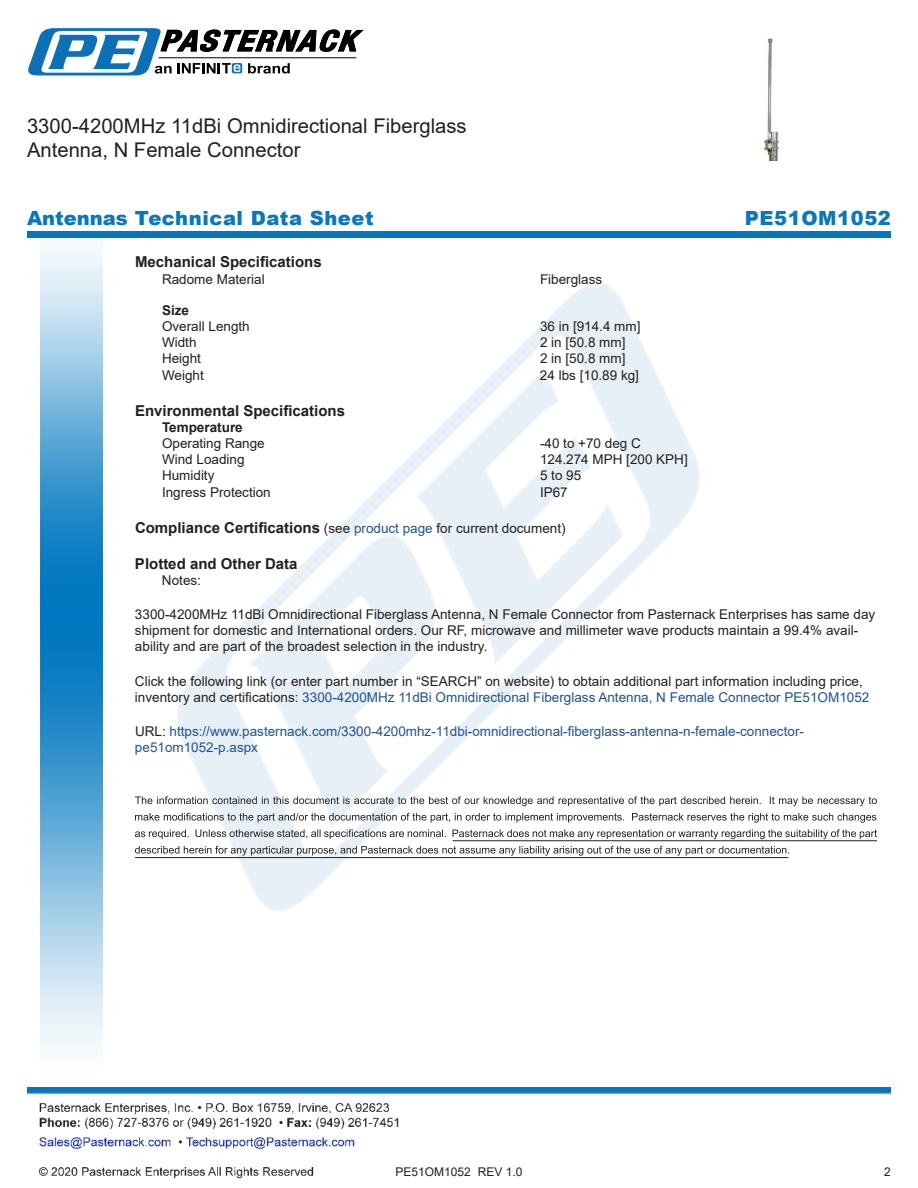
<style>
.page{position:relative;width:918px;height:1188px;background:#fff}
.page>*{position:absolute;margin:0;border:0;box-sizing:border-box;transform-origin:0 0}
.t1{font:20.25px/24.3px "Arial";color:#221f1f}
.t2{font:900 19.5px "Arial";letter-spacing:.03em;color:#0a77bd}
.t3{font:700 15px "Arial";color:#221f1f}
.t4{font:13.5px/16.2px "Arial";color:#221f1f}
.t5{font:13.5px/16.2px "Arial";color:#1f5392}
.t6{font:700 13.5px "Arial";color:#221f1f}
.t7{font:12px "Arial";color:#221f1f}
.s1{font-weight:400;font-size:13.5px}
.s2{font-weight:400;font-size:13.5px;color:#1f5392}
.s3{color:#1f5392}
.s4{color:#221f1f}
</style>
<div class="page">
<img style="left:102px;top:248px;width:719px;height:722px">
<img style="left:40px;top:237px;width:62px;height:811px">
<img style="left:39px;top:1103px;width:360px;height:76px">
<img style="left:27px;top:1088px;width:864px;height:7px">
<div style="left:27px;top:231px;width:864px;height:6px;background:#0177c0"></div>
<svg style="left:28px;top:28px;width:336px;height:47px"></svg>
<svg style="left:135px;top:796px;width:742px;height:10px"></svg>
<svg style="left:135px;top:813px;width:741px;height:10px"></svg>
<svg style="left:135px;top:829px;width:742px;height:10px"></svg>
<svg style="left:135px;top:846px;width:654px;height:10px"></svg>
<hr style="left:453px;top:840px;width:424px;height:1px;background:#221f1f">
<hr style="left:135px;top:857px;width:653px;height:1px;background:#221f1f">
<img style="left:763px;top:38px;width:17px;height:122px">
<h1 class="t1" style="left:27px;top:114px;width:441px">3300-4200MHz 11dBi Omnidirectional Fiberglass<br>Antenna, N Female Connector</h1>
<h2 class="t2" style="left:27px;top:207px;width:348px">Antennas Technical Data Sheet</h2>
<h2 class="t2" style="left:745px;top:207px;width:148px">PE51OM1052</h2>
<p class="t3" style="left:135px;top:252px;width:188px">Mechanical Speci昀椀cations</p>
<p class="t4" style="left:162px;top:272px;width:104px">Radome Material</p>
<p class="t4" style="left:540px;top:272px;width:64px">Fiberglass</p>
<p class="t6" style="left:162px;top:305px;width:29px">Size</p>
<p class="t4" style="left:162px;top:318px;width:89px">Overall Length</p>
<p class="t4" style="left:540px;top:318px;width:102px">36 in [914.4 mm]</p>
<p class="t4" style="left:162px;top:334px;width:36px">Width</p>
<p class="t4" style="left:540px;top:334px;width:87px">2 in [50.8 mm]</p>
<p class="t4" style="left:162px;top:350px;width:41px">Height</p>
<p class="t4" style="left:540px;top:350px;width:87px">2 in [50.8 mm]</p>
<p class="t4" style="left:162px;top:367px;width:43px">Weight</p>
<p class="t4" style="left:540px;top:367px;width:101px">24 lbs [10.89 kg]</p>
<p class="t3" style="left:135px;top:400px;width:212px">Environmental Speci昀椀cations</p>
<p class="t6" style="left:162px;top:422px;width:82px">Temperature</p>
<p class="t4" style="left:162px;top:435px;width:104px">Operating Range</p>
<p class="t4" style="left:540px;top:435px;width:102px">-40 to +70 deg C</p>
<p class="t4" style="left:162px;top:451px;width:84px">Wind Loading</p>
<p class="t4" style="left:540px;top:451px;width:149px">124.274 MPH [200 KPH]</p>
<p class="t4" style="left:162px;top:467px;width:54px">Humidity</p>
<p class="t4" style="left:540px;top:467px;width:43px">5 to 95</p>
<p class="t4" style="left:162px;top:484px;width:110px">Ingress Protection</p>
<p class="t4" style="left:540px;top:484px;width:29px">IP67</p>
<p class="t3" style="left:135px;top:517px;width:432px">Compliance Certi昀椀cations <span class="s1">(see</span> <span class="s2">product page</span> <span class="s1">for current document)</span></p>
<p class="t3" style="left:135px;top:558px;width:164px">Plotted and Other Data</p>
<p class="t4" style="left:162px;top:572px;width:41px">Notes:</p>
<p class="t4" style="left:135px;top:606px;width:742px">3300-4200MHz 11dBi Omnidirectional Fiberglass Antenna, N Female Connector from Pasternack Enterprises has same day shipment for domestic and International orders. Our RF, microwave and millimeter wave products maintain a 99.4% avail&shy;ability and are part of the broadest selection in the industry.</p>
<p class="t4" style="left:135px;top:673px;width:736px">Click the following link (or enter part number in “SEARCH” on website) to obtain additional part information including price, inventory and certi昀椀cations: <span class="s3">3300-4200MHz 11dBi Omnidirectional Fiberglass Antenna, N Female Connector PE51OM1052</span></p>
<p class="t5" style="left:135px;top:723px;width:670px"><span class="s4">URL:</span> https://www.pasternack.com/3300-4200mhz-11dbi-omnidirectional-昀椀berglass-antenna-n-female-connector&shy;pe51om1052-p.aspx</p>
<p class="t7" style="left:396px;top:1163px;width:128px">PE51OM1052 REV 1.0</p>
<p class="t7" style="left:884px;top:1163px;width:8px">2</p>
</div>
